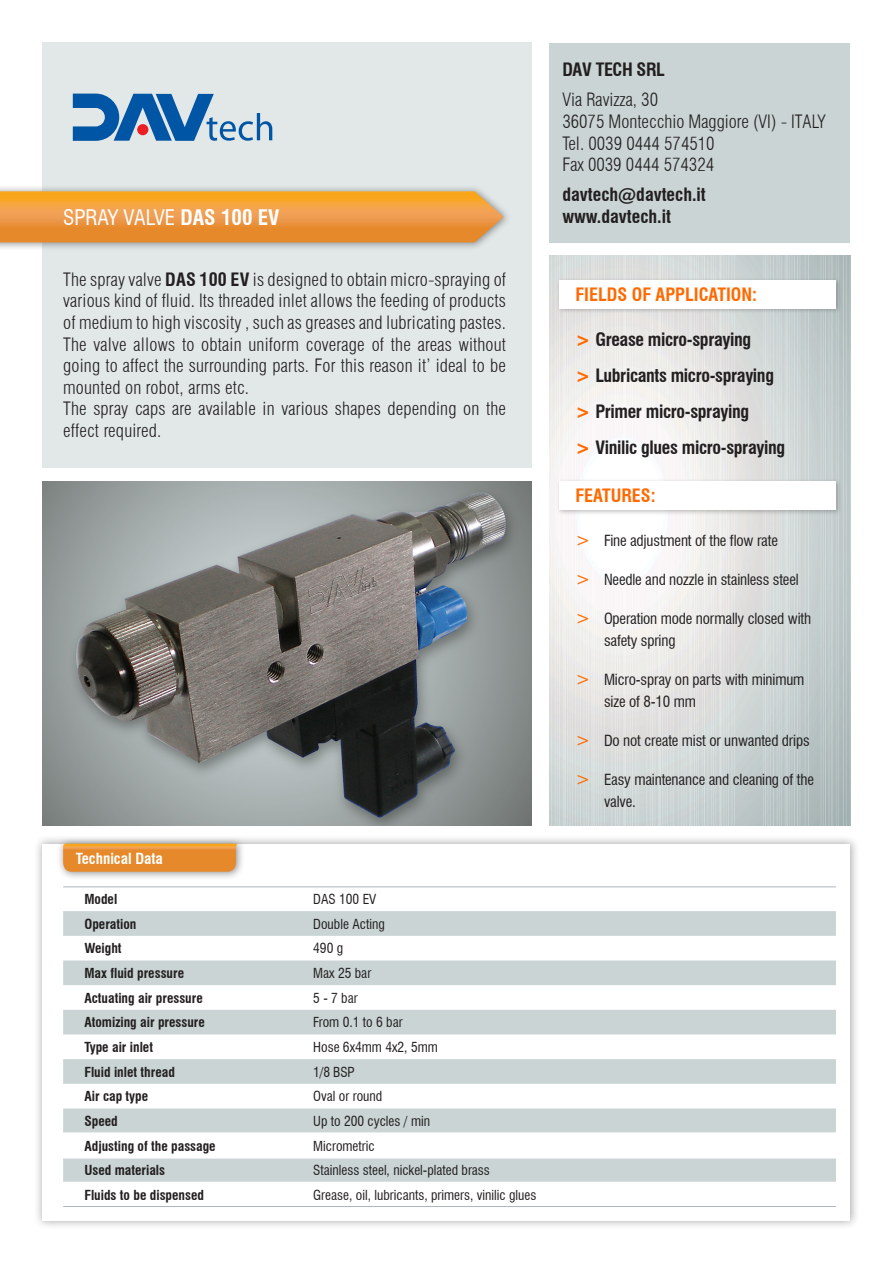
<style>
.page{position:relative;width:893px;height:1263px;background:#fff}
.page>*{position:absolute;margin:0;border:0;box-sizing:border-box;transform-origin:0 0}
.t1{font:condensed 21px "Swiss 721 BT";letter-spacing:-.01em;color:#fff}
.t2{font:300 condensed 18px/21.6px "Swiss 721 BT";letter-spacing:.01em;color:#231f20;text-align:justify}
.t3{font:700 condensed 18px "Swiss 721 BT";letter-spacing:-.02em;color:#231f20}
.t4{font:700 condensed 18px "Swiss 721 BT";color:#231f20}
.t5{font:700 condensed 18px "Swiss 721 BT";color:#ff6a00}
.t6{font:condensed 15px/21.9px "Swiss 721 BT";letter-spacing:-.01em;color:#231f20}
.t7{font:700 condensed 15px "Swiss 721 BT";color:#fff}
.t8{font:condensed 13.5px "Swiss 721 BT";color:#231f20}
.t9{font:700 condensed 13.5px "Swiss 721 BT";color:#231f20}
.s1{font-weight:700}
.s2{font-weight:800;font-stretch:normal;color:#ff6a00}
.s3{font-size:18px;color:#ff6a00}
</style>
<div class="page">
<img style="left:549px;top:255px;width:301px;height:571px">
<div style="left:549px;top:43px;width:301px;height:199px;background:#cad4d4"></div>
<div style="left:43px;top:43px;width:488px;height:425px;background:#e2e8e8"></div>
<div style="left:0;top:184px;width:512px;height:67px;background:#231f20;opacity:.5"></div>
<svg style="left:0;top:191px;width:504px;height:51px;background:#ed9a3b"></svg>
<img style="left:43px;top:482px;width:488px;height:344px">
<div style="left:556px;top:277px;width:286px;height:37px;background:#231f20;opacity:.3"></div>
<div style="left:560px;top:280px;width:276px;height:28px;background:#fff"></div>
<div style="left:34px;top:835px;width:826px;height:394px;background:#231f20;opacity:.4"></div>
<div style="left:43px;top:844px;width:807px;height:376px;background:#fff"></div>
<div style="left:556px;top:478px;width:286px;height:38px;background:#231f20;opacity:.3"></div>
<div style="left:560px;top:482px;width:276px;height:28px;background:#fff"></div>
<div style="left:56px;top:836px;width:189px;height:45px;background:#231f20;opacity:.5"></div>
<svg style="left:63px;top:844px;width:175px;height:28px;background:#e78f31"></svg>
<svg style="left:63px;top:911px;width:773px;height:271px;fill:#cad4d4"></svg>
<hr style="left:63px;top:1132px;width:229px;height:2px;background:#fff">
<hr style="left:292px;top:1132px;width:544px;height:2px;background:#fff">
<hr style="left:63px;top:1157px;width:229px;height:1px;background:#fff">
<hr style="left:292px;top:1157px;width:544px;height:1px;background:#fff">
<hr style="left:63px;top:886px;width:773px;height:1px;background:#adb6be">
<hr style="left:63px;top:1206px;width:773px;height:1px;background:#adb6be">
<svg style="left:73px;top:93px;width:199px;height:48px"></svg>
<p class="t1" style="left:63px;top:205px;width:218px">SPRAY VALVE <span class="s1">DAS 100 EV</span></p>
<p class="t2" style="left:63px;top:268px;width:444px">The spray valve <span class="s1">DAS 100 EV</span> is designed to obtain micro-spraying of various kind of fluid. Its threaded inlet allows the feeding of products of medium to high viscosity , such as greases and lubricating pastes.</p>
<p class="t2" style="left:63px;top:333px;width:444px">The valve allows to obtain uniform coverage of the areas without going to affect the surrounding parts. For this reason it’ ideal to be mounted on robot, arms etc.</p>
<p class="t2" style="left:63px;top:398px;width:444px">The spray caps are available in various shapes depending on the effect required.</p>
<p class="t7" style="left:76px;top:849px;width:88px">Technical Data</p>
<p class="t9" style="left:84px;top:891px;width:34px">Model</p>
<p class="t8" style="left:313px;top:891px;width:65px">DAS 100 EV</p>
<p class="t9" style="left:84px;top:916px;width:53px">Operation</p>
<p class="t8" style="left:313px;top:916px;width:73px">Double Acting</p>
<p class="t9" style="left:84px;top:940px;width:39px">Weight</p>
<p class="t8" style="left:313px;top:940px;width:31px">490 g</p>
<p class="t9" style="left:84px;top:965px;width:101px">Max fluid pressure</p>
<p class="t8" style="left:313px;top:965px;width:60px">Max 25 bar</p>
<p class="t9" style="left:84px;top:989px;width:120px">Actuating air pressure</p>
<p class="t8" style="left:313px;top:989px;width:46px">5 - 7 bar</p>
<p class="t9" style="left:84px;top:1014px;width:122px">Atomizing air pressure</p>
<p class="t8" style="left:313px;top:1014px;width:91px">From 0.1 to 6 bar</p>
<p class="t9" style="left:84px;top:1039px;width:70px">Type air inlet</p>
<p class="t8" style="left:313px;top:1039px;width:126px">Hose 6x4mm 4x2, 5mm</p>
<p class="t9" style="left:84px;top:1063px;width:92px">Fluid inlet thread</p>
<p class="t8" style="left:313px;top:1063px;width:43px">1/8 BSP</p>
<p class="t9" style="left:84px;top:1088px;width:65px">Air cap type</p>
<p class="t8" style="left:313px;top:1088px;width:71px">Oval or round</p>
<p class="t9" style="left:84px;top:1112px;width:35px">Speed</p>
<p class="t8" style="left:313px;top:1112px;width:118px">Up to 200 cycles / min</p>
<p class="t9" style="left:84px;top:1137px;width:133px">Adjusting of the passage</p>
<p class="t8" style="left:313px;top:1137px;width:63px">Micrometric</p>
<p class="t9" style="left:84px;top:1162px;width:82px">Used materials</p>
<p class="t8" style="left:313px;top:1162px;width:178px">Stainless steel, nickel-plated brass</p>
<p class="t9" style="left:84px;top:1187px;width:121px">Fluids to be dispensed</p>
<p class="t8" style="left:313px;top:1187px;width:225px">Grease, oil, lubricants, primers, vinilic glues</p>
<p class="t3" style="left:562px;top:59px;width:104px">DAV TECH SRL</p>
<p class="t2" style="left:562px;top:89px;width:97px">Via Ravizza, 30</p>
<p class="t2" style="left:562px;top:111px;width:265px">36075 Montecchio Maggiore (VI) - ITALY</p>
<p class="t2" style="left:562px;top:132px;width:154px">Tel. 0039 0444 574510</p>
<p class="t2" style="left:562px;top:154px;width:153px">Fax 0039 0444 574324</p>
<p class="t4" style="left:562px;top:184px;width:145px">davtech@davtech.it</p>
<p class="t4" style="left:562px;top:206px;width:110px">www.davtech.it</p>
<p class="t5" style="left:575px;top:284px;width:183px">FIELDS OF APPLICATION:</p>
<p class="t3" style="left:575px;top:328px;width:177px"><span class="s2">&gt;</span> Grease micro-spraying</p>
<p class="t3" style="left:575px;top:364px;width:200px"><span class="s2">&gt;</span> Lubricants micro-spraying</p>
<p class="t3" style="left:575px;top:400px;width:175px"><span class="s2">&gt;</span> Primer micro-spraying</p>
<p class="t3" style="left:575px;top:436px;width:211px"><span class="s2">&gt;</span> Vinilic glues micro-spraying</p>
<p class="t5" style="left:575px;top:485px;width:82px">FEATURES:</p>
<p class="t6" style="left:575px;top:529px;width:204px"><span class="s3">&gt;</span> Fine adjustment of the flow rate</p>
<p class="t6" style="left:575px;top:568px;width:225px"><span class="s3">&gt;</span> Needle and nozzle in stainless steel</p>
<p class="t6" style="left:604px;top:607px;width:209px;text-indent:-28px"><span class="s3">&gt;</span> Operation mode normally closed with safety spring</p>
<p class="t6" style="left:604px;top:668px;width:202px;text-indent:-28px"><span class="s3">&gt;</span> Micro-spray on parts with minimum size of 8-10 mm</p>
<p class="t6" style="left:575px;top:729px;width:236px"><span class="s3">&gt;</span> Do not create mist or unwanted drips</p>
<p class="t6" style="left:604px;top:768px;width:211px;text-indent:-28px"><span class="s3">&gt;</span> Easy maintenance and cleaning of the valve.</p>
</div>
